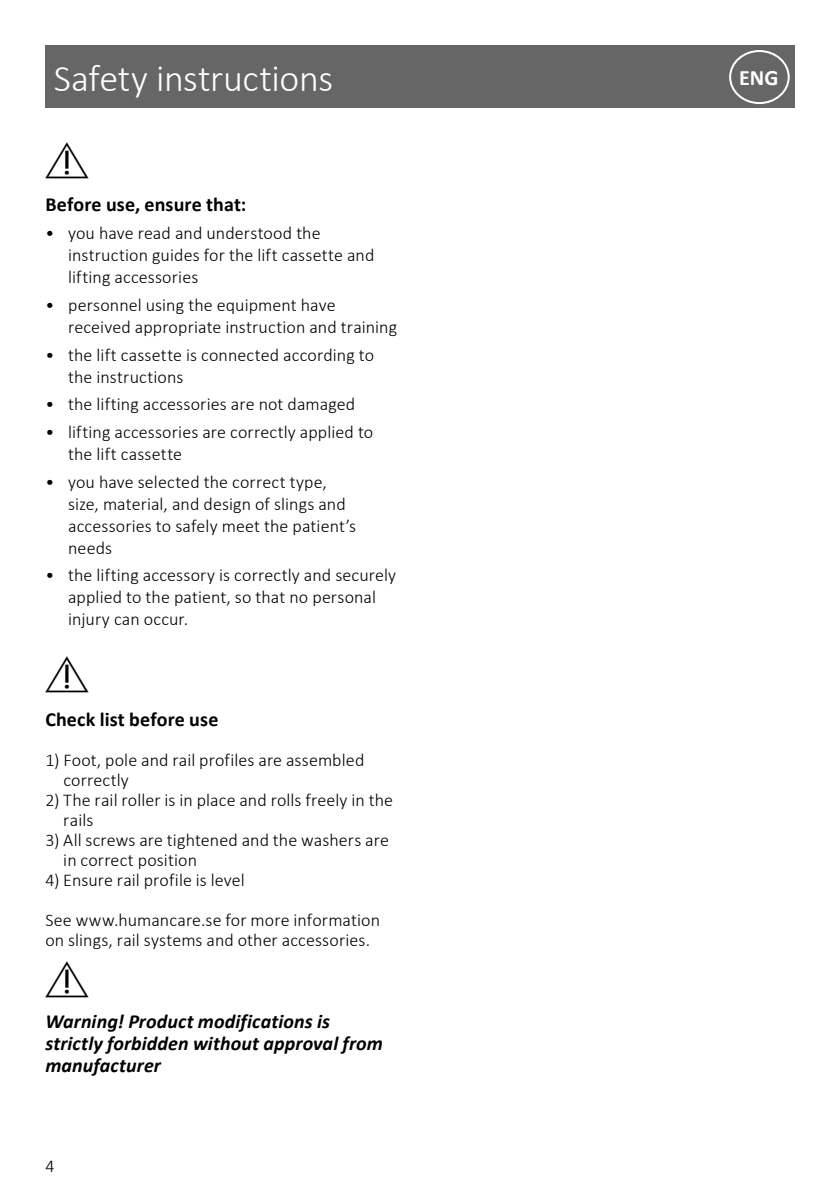
<style>
.page{position:relative;width:840px;height:1191px;background:#fff}
.page>*{position:absolute;margin:0;border:0;box-sizing:border-box;transform-origin:0 0}
.t1{font:300 38px "Calibri";letter-spacing:-.01em;color:#fff}
.t2{font:700 22px "Calibri";color:#fff}
.t3{font:italic 700 20px/22px "Calibri";letter-spacing:.005em;color:#000}
.t4{font:700 20px "Calibri";letter-spacing:.005em;color:#000}
.t5{font:300 18px/22px "Calibri";letter-spacing:.005em;color:#000}
</style>
<div class="page">
<div style="left:46px;top:45px;width:748px;height:63px;background:#666"></div>
<div style="left:728px;top:50px;width:61px;height:54px;border:2px solid #fff;border-radius:50%"></div>
<h1 class="t1" style="left:54px;top:55px;width:280px">Safety instructions</h1>
<p class="t2" style="left:738px;top:62px;width:41px">ENG</p>
<p class="t4" style="left:45px;top:191px;width:202px">Before use, ensure that:</p>
<p class="t5" style="left:68px;top:223px;width:308px;text-indent:-23px">• you have read and understood the instruction guides for the lift cassette and lifting accessories</p>
<p class="t5" style="left:68px;top:295px;width:330px;text-indent:-23px">• personnel using the equipment have received appropriate instruction and training</p>
<p class="t5" style="left:68px;top:345px;width:307px;text-indent:-23px">• the lift cassette is connected according to the instructions</p>
<p class="t5" style="left:45px;top:394px;width:311px">• the lifting accessories are not damaged</p>
<p class="t5" style="left:68px;top:422px;width:306px;text-indent:-23px">• lifting accessories are correctly applied to the lift cassette</p>
<p class="t5" style="left:68px;top:472px;width:289px;text-indent:-23px">• you have selected the correct type, size, material, and design of slings and accessories to safely meet the patient’s needs</p>
<p class="t5" style="left:68px;top:565px;width:329px;text-indent:-23px">• the lifting accessory is correctly and securely applied to the patient, so that no personal injury can occur.</p>
<p class="t4" style="left:45px;top:705px;width:174px">Check list before use</p>
<p class="t5" style="left:63px;top:751px;width:302px;line-height:20px;text-indent:-18px">1) Foot, pole and rail profiles are assembled correctly</p>
<p class="t5" style="left:63px;top:791px;width:331px;line-height:20px;text-indent:-18px">2) The rail roller is in place and rolls freely in the rails</p>
<p class="t5" style="left:63px;top:831px;width:327px;line-height:20px;text-indent:-18px">3) All screws are tightened and the washers are in correct position</p>
<p class="t5" style="left:45px;top:870px;width:201px">4) Ensure rail profile is level</p>
<p class="t5" style="left:45px;top:911px;width:336px;line-height:20px">See www.humancare.se for more information on slings, rail systems and other accessories.</p>
<p class="t3" style="left:45px;top:1010px;width:339px">Warning! Product modifications is strictly forbidden without approval from manufacturer</p>
<p class="t5" style="left:45px;top:1156px;width:11px">4</p>
</div>
